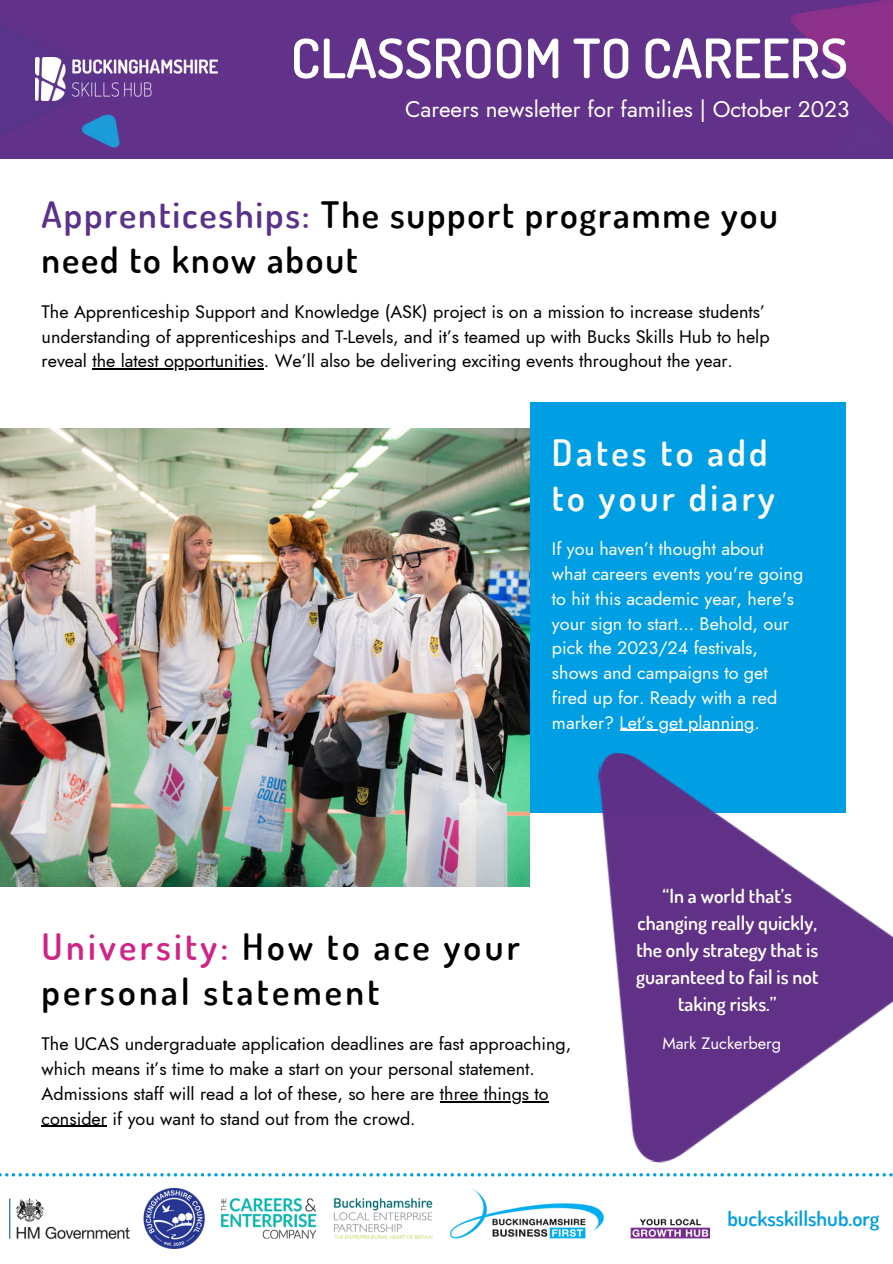
<style>
.page{position:relative;width:893px;height:1264px;background:#fff}
.page>*{position:absolute;margin:0;border:0;box-sizing:border-box;transform-origin:0 0}
.t1{font:600 54.45px "Terminal Dosis";color:#fff}
.t2{font:600 36.45px/45px "Terminal Dosis";letter-spacing:.09em;color:#000}
.t3{font:600 36.45px/45px "Terminal Dosis";letter-spacing:.09em;color:#fff}
.t4{font:600 36.3px/45px "Terminal Dosis";letter-spacing:.05em;color:#000}
.t5{font:22.5px "Jost";color:#fff}
.t6{font:600 20.7px "Terminal Dosis";color:#009ee3}
.t7{font:600 19.5px/27px "Terminal Dosis";color:#fff;text-align:center}
.t8{font:18px/24.8px "Jost";color:#000}
.t9{font:18px/24.8px "Jost";color:#fff}
.t10{font:16.5px "Jost";color:#fff}
.s1{color:#5a328a}
.s2{color:#d02586}
</style>
<div class="page">
<div style="left:530px;top:402px;width:315px;height:411px;background:#009ee3"></div>
<img style="left:0;top:428px;width:529px;height:459px">
<svg style="left:0;top:1173px;width:562px;height:3px"></svg>
<div style="left:0;top:0;width:892px;height:158px;background:#62328a"></div>
<img style="left:35px;top:58px;width:182px;height:43px">
<hr style="left:92px;top:368px;width:172px;height:1px;background:#000">
<img style="left:565px;top:751px;width:327px;height:426px">
<hr style="left:440px;top:1101px;width:108px;height:1px;background:#000">
<hr style="left:42px;top:1125px;width:65px;height:1px;background:#000">
<hr style="left:619px;top:729px;width:135px;height:2px;background:#fff">
<img style="left:10px;top:1188px;width:699px;height:60px">
<p class="t1" style="left:291px;top:22px;width:558px">CLASSROOM TO CAREERS</p>
<p class="t5" style="left:405px;top:93px;width:446px">Careers newsletter for families | October 2023</p>
<p class="t4" style="left:42px;top:191px;width:737px"><span class="s1">Apprenticeships:</span> The support programme you need to know about</p>
<p class="t8" style="left:42px;top:299px;width:729px">The Apprenticeship Support and Knowledge (ASK) project is on a mission to increase students’ understanding of apprenticeships and T-Levels, and it’s teamed up with Bucks Skills Hub to help reveal the latest opportunities. We’ll also be delivering exciting events throughout the year.</p>
<p class="t3" style="left:552px;top:429px;width:224px">Dates to add to your diary</p>
<p class="t9" style="left:552px;top:537px;width:253px">If you haven’t thought about<br>what careers events you're going to hit this academic year, here's your sign to start... Behold, our pick the 2023/24 festivals, shows and campaigns to get fired up for. Ready with a red marker? Let’s get planning.</p>
<p class="t2" style="left:42px;top:923px;width:479px"><span class="s2">University:</span> How to ace your personal statement</p>
<p class="t8" style="left:42px;top:1031px;width:531px">The UCAS undergraduate application deadlines are fast approaching, which means it’s time to make a start on your personal statement.<br>Admissions staff will read a lot of these, so here are three things to consider if you want to stand out from the crowd.</p>
<p class="t7" style="left:636px;top:881px;width:184px">“In a world that’s changing really quickly, the only strategy that is guaranteed to fail is not taking risks.”</p>
<p class="t10" style="left:662px;top:1031px;width:120px">Mark Zuckerberg</p>
<p class="t6" style="left:727px;top:1205px;width:154px">bucksskillshub.org</p>
</div>
